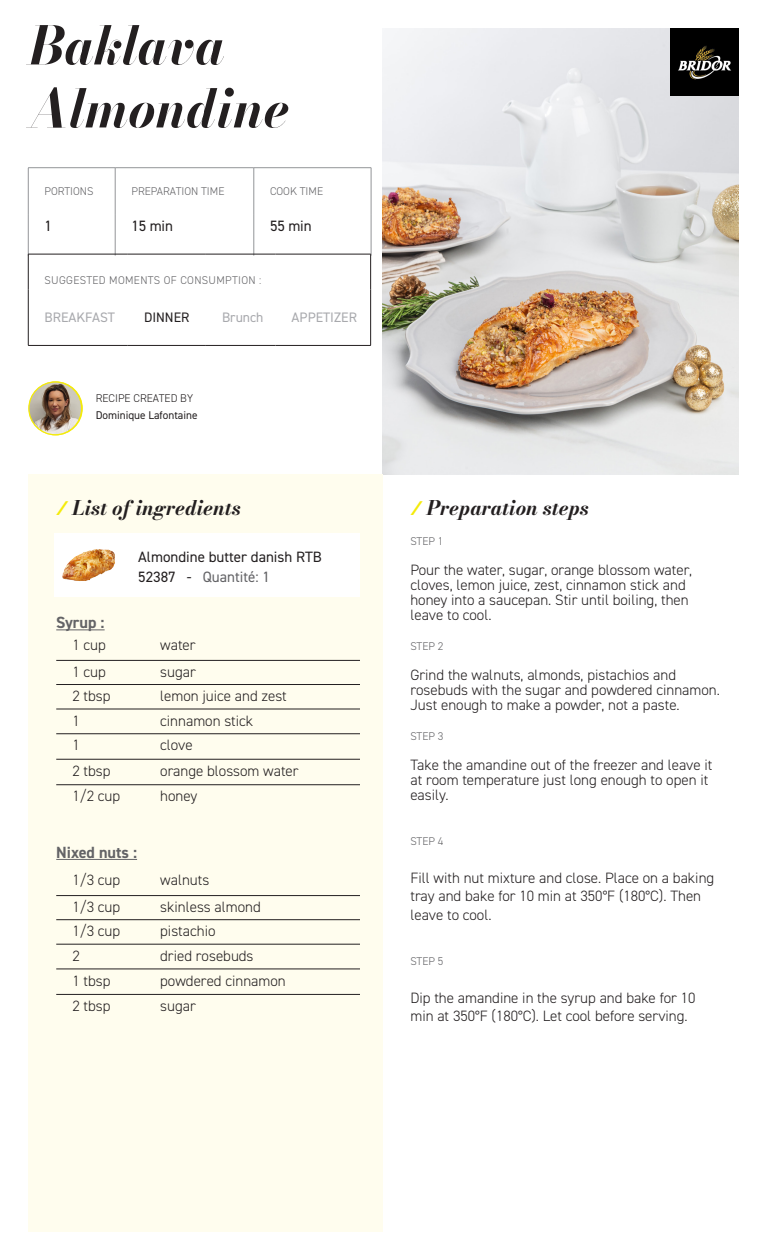
<style>
.page{position:relative;width:765px;height:1260px;background:#fff}
.page>*{position:absolute;margin:0;border:0;box-sizing:border-box;transform-origin:0 0}
.t1{font:italic 52.5px "Bodoni Moda";color:#231f20}
.t2{font:italic 20px "Bodoni Moda";color:#231f20}
.t3{font:700 16.25px "DIN2014";color:#636366}
.t4{font:300 15px/15px "DIN2014";color:#231f20}
.t5{font:15px "DIN2014";color:#231f20}
.t6{font:15px "DIN2014";color:#636366}
.t7{font:13.75px "DIN2014";color:#a8a9ad}
.t8{font:13.75px "DIN2014";color:#231f20}
.t9{font:300 11.25px "DIN2014";color:#636366}
.t10{font:300 11.25px "DIN2014";letter-spacing:.03em;color:#636366}
.t11{font:11.25px "DIN2014";color:#231f20}
.t12{font:300 11.25px "DIN2014";color:#231f20}
.s1{font-family:"DIN2014";font-weight:700;font-style:normal;color:#f4eb0a}
.s2{color:#231f20}
</style>
<div class="page">
<img style="left:382px;top:28px;width:356px;height:447px">
<hr style="left:28px;top:167px;width:87px;height:1px;background:#939598">
<hr style="left:28px;top:168px;width:1px;height:46px;background:#939598">
<hr style="left:115px;top:167px;width:139px;height:1px;background:#939598">
<hr style="left:115px;top:168px;width:1px;height:46px;background:#939598">
<hr style="left:254px;top:167px;width:117px;height:1px;background:#939598">
<hr style="left:254px;top:168px;width:1px;height:46px;background:#939598">
<hr style="left:371px;top:168px;width:1px;height:46px;background:#939598">
<hr style="left:28px;top:214px;width:1px;height:42px;background:#939598">
<hr style="left:115px;top:214px;width:1px;height:42px;background:#939598">
<hr style="left:254px;top:214px;width:1px;height:42px;background:#939598">
<hr style="left:371px;top:214px;width:1px;height:42px;background:#939598">
<hr style="left:28px;top:254px;width:100px;height:1px;background:#231f20">
<hr style="left:28px;top:254px;width:1px;height:35px;background:#231f20">
<hr style="left:128px;top:254px;width:78px;height:1px;background:#231f20">
<hr style="left:206px;top:254px;width:69px;height:1px;background:#231f20">
<hr style="left:275px;top:254px;width:96px;height:1px;background:#231f20">
<hr style="left:370px;top:254px;width:1px;height:35px;background:#231f20">
<hr style="left:28px;top:289px;width:1px;height:56px;background:#231f20">
<hr style="left:370px;top:289px;width:1px;height:56px;background:#231f20">
<hr style="left:28px;top:345px;width:100px;height:1px;background:#231f20">
<hr style="left:128px;top:345px;width:78px;height:1px;background:#231f20">
<hr style="left:206px;top:345px;width:69px;height:1px;background:#231f20">
<hr style="left:275px;top:345px;width:96px;height:1px;background:#231f20">
<div style="left:28px;top:475px;width:354px;height:757px;background:#fffdee"></div>
<div style="left:54px;top:533px;width:306px;height:64px;background:#fff"></div>
<img style="left:671px;top:28px;width:67px;height:68px">
<img style="left:29px;top:383px;width:53px;height:47px">
<hr style="left:56px;top:629px;width:49px;height:1px;background:#636366">
<hr style="left:56px;top:859px;width:81px;height:1px;background:#636366">
<img style="left:62px;top:549px;width:37px;height:31px">
<img style="left:29px;top:382px;width:53px;height:53px;border-radius:26px">
<div style="left:28px;top:381px;width:54px;height:54px;border:1px solid #f4eb0a;border-radius:50%"></div>
<hr style="left:56px;top:660px;width:88px;height:1px;background:#231f20">
<hr style="left:144px;top:660px;width:216px;height:1px;background:#231f20">
<hr style="left:56px;top:684px;width:88px;height:1px;background:#231f20">
<hr style="left:144px;top:684px;width:216px;height:1px;background:#231f20">
<hr style="left:56px;top:709px;width:88px;height:1px;background:#231f20">
<hr style="left:144px;top:709px;width:216px;height:1px;background:#231f20">
<hr style="left:56px;top:734px;width:88px;height:1px;background:#231f20">
<hr style="left:144px;top:734px;width:216px;height:1px;background:#231f20">
<hr style="left:56px;top:759px;width:88px;height:1px;background:#231f20">
<hr style="left:144px;top:759px;width:216px;height:1px;background:#231f20">
<hr style="left:56px;top:785px;width:88px;height:1px;background:#231f20">
<hr style="left:144px;top:785px;width:216px;height:1px;background:#231f20">
<hr style="left:56px;top:895px;width:88px;height:1px;background:#231f20">
<hr style="left:144px;top:895px;width:216px;height:1px;background:#231f20">
<hr style="left:56px;top:919px;width:88px;height:1px;background:#231f20">
<hr style="left:144px;top:919px;width:216px;height:1px;background:#231f20">
<hr style="left:56px;top:944px;width:88px;height:1px;background:#231f20">
<hr style="left:144px;top:944px;width:216px;height:1px;background:#231f20">
<hr style="left:56px;top:969px;width:88px;height:1px;background:#231f20">
<hr style="left:144px;top:969px;width:216px;height:1px;background:#231f20">
<hr style="left:56px;top:994px;width:88px;height:1px;background:#231f20">
<hr style="left:144px;top:994px;width:216px;height:1px;background:#231f20">
<p class="t1" style="left:29px;top:10px;width:197px">Baklava</p>
<p class="t1" style="left:29px;top:73px;width:262px">Almondine</p>
<p class="t9" style="left:45px;top:184px;width:51px">PORTIONS</p>
<p class="t9" style="left:131px;top:184px;width:95px">PREPARATION TIME</p>
<p class="t9" style="left:270px;top:184px;width:55px">COOK TIME</p>
<p class="t5" style="left:45px;top:216px;width:9px">1</p>
<p class="t5" style="left:131px;top:216px;width:43px">15 min</p>
<p class="t5" style="left:270px;top:216px;width:43px">55 min</p>
<p class="t10" style="left:45px;top:274px;width:218px">SUGGESTED MOMENTS OF CONSUMPTION :</p>
<p class="t7" style="left:45px;top:308px;width:72px">BREAKFAST</p>
<p class="t8" style="left:144px;top:308px;width:47px">DINNER</p>
<p class="t7" style="left:222px;top:308px;width:43px">Brunch</p>
<p class="t7" style="left:292px;top:308px;width:67px">APPETIZER</p>
<p class="t12" style="left:96px;top:391px;width:99px">RECIPE CREATED BY</p>
<p class="t11" style="left:96px;top:408px;width:103px">Dominique Lafontaine</p>
<p class="t2" style="left:56px;top:494px;width:186px"><span class="s1">⁄</span> List of ingredients</p>
<p class="t2" style="left:410px;top:494px;width:180px"><span class="s1">⁄</span> Preparation steps</p>
<p class="t3" style="left:56px;top:612px;width:50px">Syrup :</p>
<p class="t5" style="left:138px;top:547px;width:185px">Almondine butter danish RTB</p>
<p class="t6" style="left:138px;top:567px;width:133px"><span class="s2">52387 -</span> Quantité: 1</p>
<p class="t4" style="left:72px;top:638px;width:35px">1 cup</p>
<p class="t4" style="left:160px;top:637px;width:37px">water</p>
<p class="t4" style="left:72px;top:664px;width:35px">1 cup</p>
<p class="t4" style="left:160px;top:664px;width:37px">sugar</p>
<p class="t4" style="left:72px;top:689px;width:40px">2 tbsp</p>
<p class="t4" style="left:160px;top:689px;width:128px">lemon juice and zest</p>
<p class="t4" style="left:72px;top:713px;width:9px">1</p>
<p class="t4" style="left:160px;top:713px;width:95px">cinnamon stick</p>
<p class="t4" style="left:72px;top:738px;width:9px">1</p>
<p class="t4" style="left:160px;top:738px;width:34px">clove</p>
<p class="t4" style="left:72px;top:763px;width:40px">2 tbsp</p>
<p class="t4" style="left:160px;top:763px;width:140px">orange blossom water</p>
<p class="t4" style="left:72px;top:789px;width:49px">1/2 cup</p>
<p class="t4" style="left:160px;top:789px;width:39px">honey</p>
<p class="t3" style="left:56px;top:841px;width:82px">Nixed nuts :</p>
<p class="t4" style="left:72px;top:873px;width:49px">1/3 cup</p>
<p class="t4" style="left:160px;top:872px;width:51px">walnuts</p>
<p class="t4" style="left:72px;top:900px;width:49px">1/3 cup</p>
<p class="t4" style="left:160px;top:900px;width:102px">skinless almond</p>
<p class="t4" style="left:72px;top:924px;width:49px">1/3 cup</p>
<p class="t4" style="left:160px;top:924px;width:57px">pistachio</p>
<p class="t4" style="left:72px;top:948px;width:9px">2</p>
<p class="t4" style="left:160px;top:948px;width:95px">dried rosebuds</p>
<p class="t4" style="left:72px;top:973px;width:40px">1 tbsp</p>
<p class="t4" style="left:160px;top:973px;width:127px">powdered cinnamon</p>
<p class="t4" style="left:72px;top:998px;width:40px">2 tbsp</p>
<p class="t4" style="left:160px;top:998px;width:37px">sugar</p>
<p class="t9" style="left:410px;top:534px;width:34px">STEP 1</p>
<p class="t4" style="left:410px;top:563px;width:283px">Pour the water, sugar, orange blossom water, cloves, lemon juice, zest, cinnamon stick and honey into a saucepan. Stir until boiling, then leave to cool.</p>
<p class="t9" style="left:410px;top:639px;width:34px">STEP 2</p>
<p class="t4" style="left:410px;top:668px;width:311px">Grind the walnuts, almonds, pistachios and rosebuds with the sugar and powdered cinnamon.<br>Just enough to make a powder, not a paste.</p>
<p class="t9" style="left:410px;top:729px;width:34px">STEP 3</p>
<p class="t4" style="left:410px;top:758px;width:304px">Take the amandine out of the freezer and leave it at room temperature just long enough to open it easily.</p>
<p class="t9" style="left:410px;top:834px;width:34px">STEP 4</p>
<p class="t4" style="left:410px;top:868px;width:305px;line-height:18.8px">Fill with nut mixture and close. Place on a baking tray and bake for 10 min at 350°F (180°C). Then leave to cool.</p>
<p class="t9" style="left:410px;top:954px;width:34px">STEP 5</p>
<p class="t4" style="left:410px;top:988px;width:287px;line-height:18.8px">Dip the amandine in the syrup and bake for 10 min at 350°F (180°C). Let cool before serving.</p>
</div>
